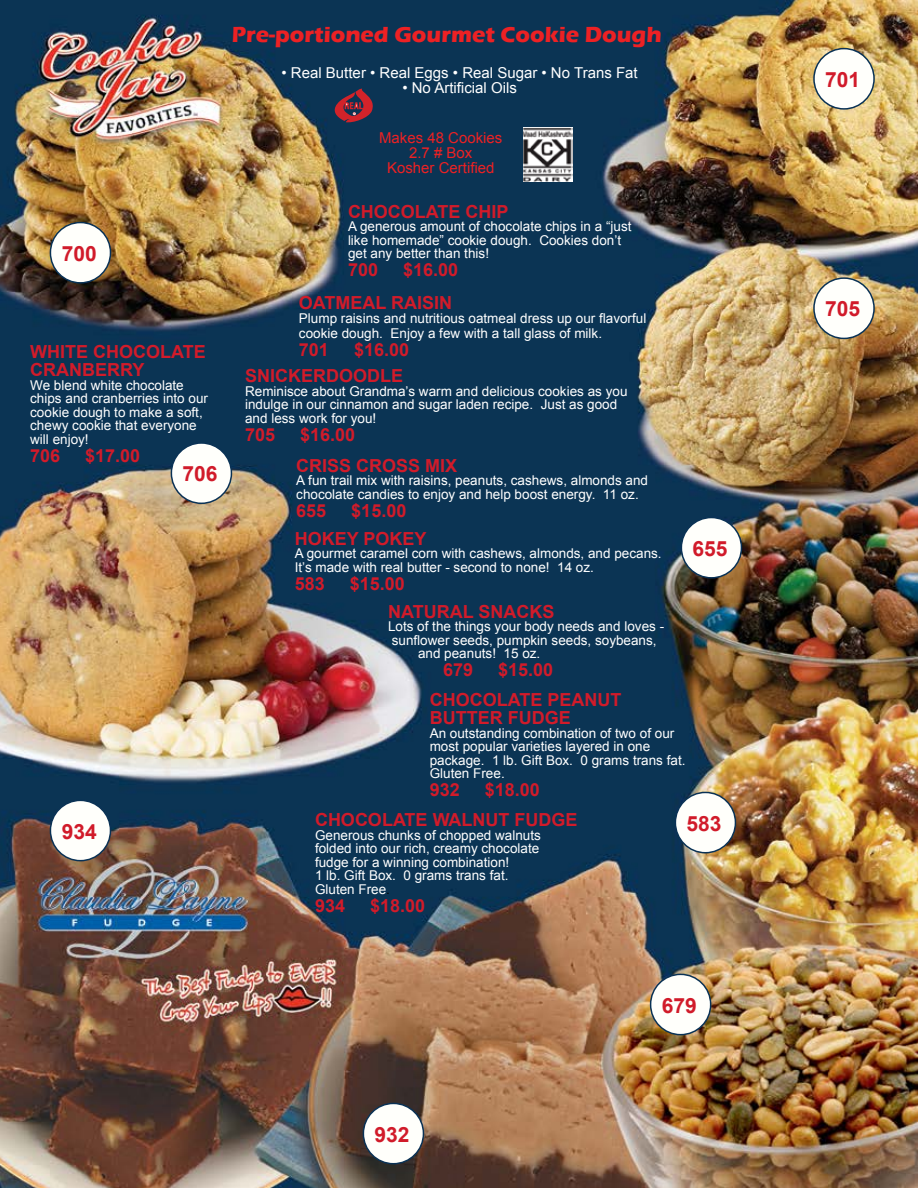
<style>
.page{position:relative;width:918px;height:1188px;background:#fff}
.page>*{position:absolute;margin:0;border:0;box-sizing:border-box;transform-origin:0 0}
.t1{font:700 22.5px "Eras ITC";color:#ed2124}
.t2{font:700 21px "Arial";color:#d11b2a}
.t3{font:700 18px/18px "Arial";color:#d11b2a}
.t4{font:15px "Arial";color:#fff}
.t5{font:15px/15px "Arial";color:#ed2124;text-align:center}
.t6{font:13.5px/13.5px "Arial";color:#fff}
.s1{color:#040606}
</style>
<div class="page">
<img style="left:0;top:0;width:918px;height:1188px">
<div style="left:50px;top:223px;width:60px;height:60px;background:#fffffb;border-radius:50%"></div>
<div style="left:50px;top:222px;width:61px;height:62px;border:2px solid #0a3255;border-radius:50%"></div>
<div style="left:171px;top:443px;width:60px;height:60px;background:#fffffb;border-radius:50%"></div>
<div style="left:171px;top:442px;width:61px;height:62px;border:2px solid #0a3255;border-radius:50%"></div>
<div style="left:50px;top:800px;width:60px;height:61px;background:#fffffb;border-radius:50%"></div>
<div style="left:50px;top:800px;width:61px;height:61px;border:2px solid #0a3255;border-radius:50%"></div>
<div style="left:651px;top:974px;width:60px;height:61px;background:#fffffb;border-radius:50%"></div>
<div style="left:650px;top:974px;width:61px;height:61px;border:2px solid #0a3255;border-radius:50%"></div>
<div style="left:681px;top:518px;width:60px;height:60px;background:#fffffb;border-radius:50%"></div>
<div style="left:681px;top:517px;width:61px;height:62px;border:2px solid #0a3255;border-radius:50%"></div>
<div style="left:675px;top:792px;width:60px;height:61px;background:#fffffb;border-radius:50%"></div>
<div style="left:675px;top:792px;width:61px;height:62px;border:2px solid #0a3255;border-radius:50%"></div>
<div style="left:814px;top:49px;width:60px;height:60px;background:#fffffb;border-radius:50%"></div>
<div style="left:813px;top:48px;width:62px;height:62px;border:2px solid #0a3255;border-radius:50%"></div>
<div style="left:814px;top:278px;width:60px;height:60px;background:#fffffb;border-radius:50%"></div>
<div style="left:813px;top:277px;width:62px;height:62px;border:2px solid #0a3255;border-radius:50%"></div>
<div style="left:363px;top:1103px;width:60px;height:61px;background:#fffffb;border-radius:50%"></div>
<div style="left:363px;top:1103px;width:61px;height:61px;border:2px solid #0a3255;border-radius:50%"></div>
<img style="left:523px;top:128px;width:49px;height:53px">
<svg style="left:326px;top:89px;width:49px;height:34px;background:#592e44"></svg>
<h2 class="t2" style="left:62px;top:239px;width:37px">700</h2>
<h3 class="t3" style="left:30px;top:344px;width:177px">WHITE CHOCOLATE<br>CRANBERRY</h3>
<p class="t6" style="left:30px;top:379px;width:179px">We blend white chocolate chips and cranberries into our cookie dough to make a soft, chewy cookie that everyone will enjoy!</p>
<h3 class="t3" style="left:30px;top:447px;width:32px">706</h3>
<h3 class="t3" style="left:85px;top:447px;width:57px">$17.00</h3>
<h2 class="t2" style="left:183px;top:460px;width:37px">706</h2>
<h2 class="t2" style="left:62px;top:817px;width:37px">934</h2>
<h1 class="t1" style="left:232px;top:21px;width:432px">Pre-portioned Gourmet Cookie Dough</h1>
<p class="t4" style="left:282px;top:63px;width:358px">• Real Butter • Real Eggs • Real Sugar • No Trans Fat</p>
<p class="t4" style="left:402px;top:78px;width:116px">• No Artificial Oils</p>
<p class="t5" style="left:379px;top:130px;width:125px">Makes 48 Cookies<br>2.7 # Box<br>Kosher Certified</p>
<h3 class="t3" style="left:348px;top:203px;width:162px">CHOCOLATE CHIP</h3>
<p class="t6" style="left:348px;top:220px;width:285px">A generous amount of chocolate chips in a “just like homemade” cookie dough. Cookies don’t get any better than this!</p>
<h3 class="t3" style="left:348px;top:262px;width:32px">700</h3>
<h3 class="t3" style="left:403px;top:262px;width:57px">$16.00</h3>
<h3 class="t3" style="left:299px;top:295px;width:155px">OATMEAL RAISIN</h3>
<p class="t6" style="left:299px;top:311px;width:349px;line-height:15px">Plump raisins and nutritious oatmeal dress up our flavorful cookie dough. Enjoy a few with a tall glass of milk.</p>
<h3 class="t3" style="left:299px;top:341px;width:32px">701</h3>
<h3 class="t3" style="left:354px;top:341px;width:57px">$16.00</h3>
<h3 class="t3" style="left:245px;top:368px;width:160px">SNICKERDOODLE</h3>
<p class="t6" style="left:245px;top:384px;width:384px">Reminisce about Grandma’s warm and delicious cookies as you indulge in our cinnamon and sugar laden recipe. Just as good and less work for you!</p>
<h3 class="t3" style="left:245px;top:426px;width:32px">705</h3>
<h3 class="t3" style="left:300px;top:426px;width:57px">$16.00</h3>
<h3 class="t3" style="left:296px;top:457px;width:163px">CRISS CROSS MIX</h3>
<p class="t6" style="left:296px;top:474px;width:353px">A fun trail mix with raisins, peanuts, cashews, almonds and chocolate candies to enjoy and help boost energy. 11 oz.</p>
<h3 class="t3" style="left:296px;top:502px;width:32px">655</h3>
<h3 class="t3" style="left:295px;top:497px;width:133px;line-height:28px;text-indent:57px">$15.00<br>HOKEY POKEY</h3>
<p class="t6" style="left:295px;top:547px;width:368px">A gourmet caramel corn with cashews, almonds, and pecans.<br>It’s made with real butter - second to none! 14 oz.</p>
<h3 class="t3" style="left:295px;top:575px;width:32px">583</h3>
<h3 class="t3" style="left:350px;top:575px;width:57px">$15.00</h3>
<h3 class="t3" style="left:388px;top:603px;width:168px">NATURAL SNACKS</h3>
<p class="t6" style="left:388px;top:620px;width:278px">Lots of the things your body needs and loves -</p>
<p class="t6" style="left:392px;top:633px;width:266px">sunflower seeds, pumpkin seeds, soybeans,</p>
<p class="t6" style="left:418px;top:647px;width:124px">and peanuts! 15 oz.</p>
<h3 class="t3" style="left:443px;top:661px;width:32px">679</h3>
<h3 class="t3" style="left:498px;top:661px;width:57px">$15.00</h3>
<h2 class="t2" style="left:693px;top:534px;width:37px">655</h2>
<h3 class="t3" style="left:430px;top:691px;width:193px">CHOCOLATE PEANUT<br>BUTTER FUDGE</h3>
<p class="t6" style="left:430px;top:726px;width:257px">An outstanding combination of two of our most popular varieties layered in one package. 1 lb. Gift Box. 0 grams trans fat.<br>Gluten Free.</p>
<h3 class="t3" style="left:430px;top:781px;width:32px">932</h3>
<h3 class="t3" style="left:315px;top:775px;width:264px;line-height:30px;text-indent:170px">$18.00<br>CHOCOLATE WALNUT FUDGE</h3>
<p class="t6" style="left:315px;top:828px;width:227px">Generous chunks of chopped walnuts folded into our rich, creamy chocolate fudge for a winning combination!<br>1 lb. Gift Box. 0 grams trans fat.<br>Gluten Free<span class="s1">.</span></p>
<h3 class="t3" style="left:315px;top:897px;width:32px">934</h3>
<h3 class="t3" style="left:370px;top:897px;width:57px">$18.00</h3>
<h2 class="t2" style="left:687px;top:809px;width:37px">583</h2>
<h2 class="t2" style="left:662px;top:991px;width:37px">679</h2>
<h2 class="t2" style="left:375px;top:1120px;width:37px">932</h2>
<h2 class="t2" style="left:825px;top:66px;width:37px">701</h2>
<h2 class="t2" style="left:825px;top:295px;width:37px">705</h2>
</div>
